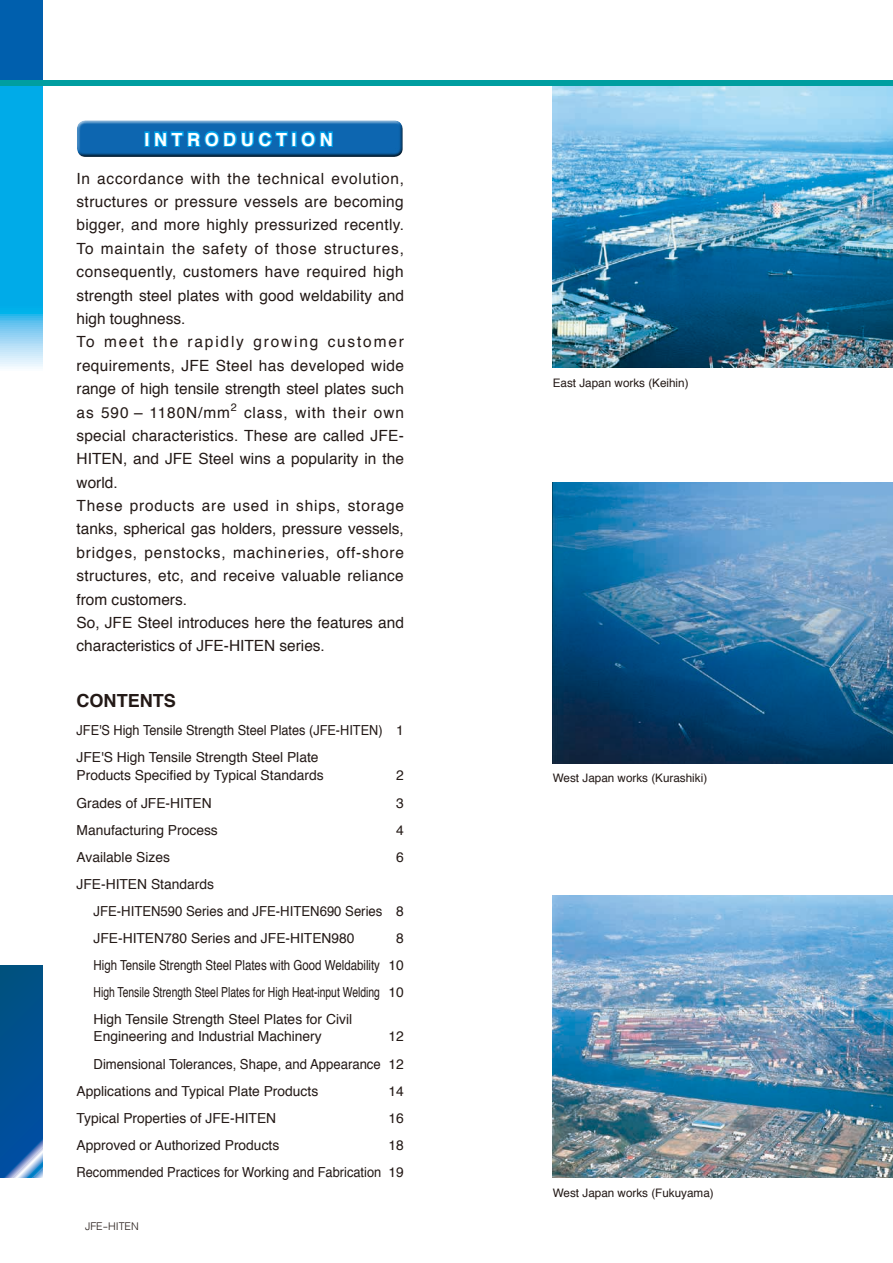
<style>
.page{position:relative;width:893px;height:1263px;background:#fff}
.page>*{position:absolute;margin:0;border:0;box-sizing:border-box;transform-origin:0 0}
.t1{font:700 18px "Helvetica";letter-spacing:.25em;color:#fff}
.t2{font:700 18px "Helvetica";color:#231916}
.t3{font:15.45px/23.4px "Helvetica";letter-spacing:.02em;color:#231916}
.t4{font:13.8px/27.2px "Helvetica";color:#231916}
.t5{font:13.8px/27.2px "Helvetica";color:#231916;scale:.92 1}
.t6{font:13.8px "Helvetica";color:#231916;scale:.95 1}
.t7{font:11.7px "Helvetica";color:#231916}
.t8{font:300 10.65px "Helvetica";color:#231916}
</style>
<div class="page">
<svg style="left:0;top:86px;width:43px;height:281px;background:#1db3ea"></svg>
<div style="left:0;top:0;width:43px;height:81px;background:#005fad"></div>
<div style="left:76px;top:118px;width:329px;height:36px;background:#fff;opacity:.75"></div>
<div style="left:76px;top:122px;width:329px;height:36px;background:#231916;opacity:.75"></div>
<img style="left:553px;top:86px;width:340px;height:282px">
<img style="left:553px;top:483px;width:340px;height:280px">
<img style="left:553px;top:895px;width:340px;height:283px">
<div style="left:144px;top:131px;width:6px;height:16px;border:3px solid #00a1e9"></div>
<svg style="left:153px;top:127px;width:136px;height:24px;background:#077cc6"></svg>
<div style="left:291px;top:131px;width:6px;height:16px;border:3px solid #00a1e9"></div>
<svg style="left:299px;top:127px;width:35px;height:24px"></svg>
<svg style="left:0;top:965px;width:43px;height:213px;background:#0b5797"></svg>
<div style="left:0;top:81px;width:893px;height:5px;background:#009ea0"></div>
<p class="t1" style="left:145px;top:123px;width:190px">INTRODUCTION</p>
<p class="t3" style="left:77px;top:167px;width:329px">In accordance with the technical evolution, structures or pressure vessels are becoming bigger, and more highly pressurized recently.<br>To maintain the safety of those structures, consequently, customers have required high strength steel plates with good weldability and high toughness.<br>To meet the rapidly growing customer requirements, JFE Steel has developed wide range of high tensile strength steel plates such as 590 – 1180N/mm<sup>2</sup> class, with their own special characteristics. These are called JFE-HITEN, and JFE Steel wins a popularity in the world.<br>These products are used in ships, storage tanks, spherical gas holders, pressure vessels, bridges, penstocks, machineries, off-shore structures, etc, and receive valuable reliance from customers.<br>So, JFE Steel introduces here the features and characteristics of JFE-HITEN series.</p>
<p class="t2" style="left:77px;top:684px;width:101px">CONTENTS</p>
<p class="t5" style="left:77px;top:717px;width:357px">JFE'S High Tensile Strength Steel Plates (JFE-HITEN) 1<br>JFE'S High Tensile Strength Steel Plate</p>
<p class="t4" style="left:77px;top:762px;width:249px">Products Specified by Typical Standards</p>
<p class="t4" style="left:396px;top:762px;width:9px">2</p>
<p class="t4" style="left:77px;top:789px;width:137px">Grades of JFE-HITEN</p>
<p class="t4" style="left:396px;top:789px;width:9px">3</p>
<p class="t4" style="left:77px;top:817px;width:143px">Manufacturing Process</p>
<p class="t4" style="left:396px;top:817px;width:9px">4</p>
<p class="t4" style="left:77px;top:844px;width:95px">Available Sizes</p>
<p class="t4" style="left:396px;top:844px;width:9px">6</p>
<p class="t4" style="left:94px;top:871px;width:312px;text-indent:-17px">JFE-HITEN Standards<br>JFE-HITEN590 Series and JFE-HITEN690 Series 8<br>JFE-HITEN780 Series and JFE-HITEN980</p>
<p class="t4" style="left:94px;top:925px;width:312px;text-align:justify;text-indent:303px">8<br>High Tensile Strength Steel Plates with Good Weldability 10<br>High Tensile Strength Steel Plates for High Heat-input Welding 10<br>High Tensile Strength Steel Plates for Civil</p>
<p class="t4" style="left:94px;top:1023px;width:230px">Engineering and Industrial Machinery</p>
<p class="t4" style="left:389px;top:1023px;width:17px">12</p>
<p class="t6" style="left:94px;top:1053px;width:328px">Dimensional Tolerances, Shape, and Appearance 12</p>
<p class="t4" style="left:77px;top:1078px;width:243px">Applications and Typical Plate Products</p>
<p class="t4" style="left:389px;top:1078px;width:17px">14</p>
<p class="t4" style="left:77px;top:1105px;width:201px">Typical Properties of JFE-HITEN</p>
<p class="t4" style="left:389px;top:1105px;width:17px">16</p>
<p class="t4" style="left:77px;top:1131px;width:204px">Approved or Authorized Products</p>
<p class="t4" style="left:77px;top:1131px;width:329px;text-align:right">18<br>Recommended Practices for Working and Fabrication 19</p>
<p class="t8" style="left:85px;top:1219px;width:55px">JFE-HITEN</p>
<p class="t7" style="left:553px;top:373px;width:137px">East Japan works (Keihin)</p>
<p class="t7" style="left:553px;top:769px;width:156px">West Japan works (Kurashiki)</p>
<p class="t7" style="left:553px;top:1183px;width:162px">West Japan works (Fukuyama)</p>
</div>
